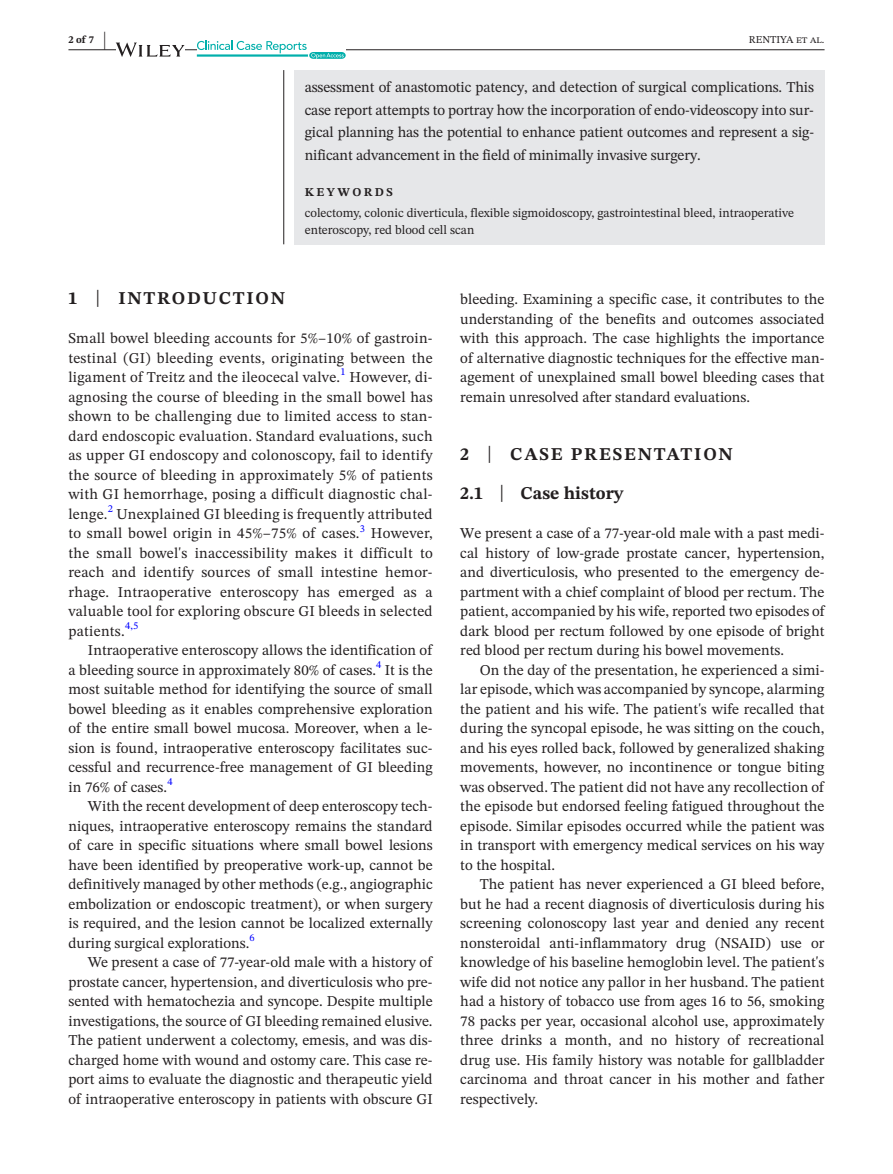
<style>
.page{position:relative;width:893px;height:1174px;background:#fff}
.page>*{position:absolute;margin:0;border:0;box-sizing:border-box;transform-origin:0 0}
.t1{font:700 18px/39px "STIX Two Text";letter-spacing:.1em;color:#231f20}
.t2{font:15px/19.5px "STIX Two Text";letter-spacing:.005em;color:#231f20;text-align:justify}
.t3{font:12.75px/17.2px "STIX Two Text";color:#231f20}
.t4{font:700 12px "STIX Two Text";letter-spacing:.2em;color:#231f20}
.t5{font:10.5px "STIX Two Text";color:#231f20}
.t6{font:10.5px "STIX Two Text";color:#00f}
.t7{font:700 10.5px "STIX Two Text";color:#231f20}
.s1{font-size:21px}
.s2{font-weight:400;font-size:23.7px}
</style>
<div class="page">
<hr style="left:68px;top:49px;width:756px;height:1px;background:#231f20">
<svg style="left:116px;top:43px;width:69px;height:14px"></svg>
<svg style="left:197px;top:41px;width:149px;height:18px"></svg>
<div style="left:294px;top:70px;width:530px;height:174px;background:#e6e7e9"></div>
<hr style="left:283px;top:70px;width:1px;height:174px;background:#231f20">
<p class="t7" style="left:68px;top:32px;width:39px">2 of 7 <span class="s1">|</span></p>
<p class="t5" style="left:749px;top:32px;width:77px">RENTIYA et al.</p>
<p class="t2" style="left:305px;top:76px;width:511px;line-height:22.5px">assessment of anastomotic patency, and detection of surgical complications. This case report attempts to portray how the incorporation of endo-videoscopy into sur&shy;gical planning has the potential to enhance patient outcomes and represent a sig&shy;nificant advancement in the field of minimally invasive surgery.</p>
<p class="t4" style="left:305px;top:183px;width:90px">KEYWORDS</p>
<p class="t3" style="left:305px;top:204px;width:491px">colectomy, colonic diverticula, flexible sigmoidoscopy, gastrointestinal bleed, intraoperative enteroscopy, red blood cell scan</p>
<p class="t1" style="left:68px;top:279px;width:218px">1 <span class="s2">|</span> INTRODUCTION</p>
<p class="t2" style="left:68px;top:328px;width:366px">Small bowel bleeding accounts for 5%–10% of gastroin&shy;testinal (GI) bleeding events, originating between the ligament of Treitz and the ileocecal valve.</p>
<p class="t6" style="left:341px;top:364px;width:7px">1</p>
<p class="t2" style="left:68px;top:367px;width:366px;text-indent:281px">However, di&shy;agnosing the course of bleeding in the small bowel has shown to be challenging due to limited access to stan&shy;dard endoscopic evaluation. Standard evaluations, such as upper GI endoscopy and colonoscopy, fail to identify the source of bleeding in approximately 5% of patients with GI hemorrhage, posing a difficult diagnostic chal&shy;lenge.</p>
<p class="t6" style="left:108px;top:501px;width:7px">2</p>
<p class="t2" style="left:68px;top:504px;width:366px;text-indent:48px">Unexplained GI bleeding is frequently attributed to small bowel origin in 45%–75% of cases.</p>
<p class="t6" style="left:360px;top:520px;width:7px">3</p>
<p class="t2" style="left:68px;top:523px;width:366px;text-indent:302px">However, the small bowel's inaccessibility makes it difficult to reach and identify sources of small intestine hemor&shy;rhage. Intraoperative enteroscopy has emerged as a valuable tool for exploring obscure GI bleeds in selected patients.</p>
<p class="t6" style="left:125px;top:618px;width:15px">4,5</p>
<p class="t2" style="left:68px;top:640px;width:365px;text-indent:20px">Intraoperative enteroscopy allows the identification of a bleeding source in approximately 80% of cases.</p>
<p class="t6" style="left:376px;top:657px;width:7px">4</p>
<p class="t2" style="left:68px;top:660px;width:366px;text-indent:316px">It is the most suitable method for identifying the source of small bowel bleeding as it enables comprehensive exploration of the entire small bowel mucosa. Moreover, when a le&shy;sion is found, intraoperative enteroscopy facilitates suc&shy;cessful and recurrence-free management of GI bleeding in 76% of cases.</p>
<p class="t6" style="left:167px;top:774px;width:7px">4</p>
<p class="t2" style="left:68px;top:796px;width:366px;text-indent:20px">With the recent development of deep enteroscopy tech&shy;niques, intraoperative enteroscopy remains the standard of care in specific situations where small bowel lesions have been identified by preoperative work-up, cannot be definitively managed by other methods (e.g., angiographic embolization or endoscopic treatment), or when surgery is required, and the lesion cannot be localized externally during surgical explorations.</p>
<p class="t6" style="left:249px;top:930px;width:7px">6</p>
<p class="t2" style="left:68px;top:952px;width:366px;text-indent:20px">We present a case of 77-year-old male with a history of prostate cancer, hypertension, and diverticulosis who pre&shy;sented with hematochezia and syncope. Despite multiple investigations, the source of GI bleeding remained elusive.<br>The patient underwent a colectomy, emesis, and was dis&shy;charged home with wound and ostomy care. This case re&shy;port aims to evaluate the diagnostic and therapeutic yield of intraoperative enteroscopy in patients with obscure GI</p>
<p class="t2" style="left:460px;top:289px;width:366px">bleeding. Examining a specific case, it contributes to the understanding of the benefits and outcomes associated with this approach. The case highlights the importance of alternative diagnostic techniques for the effective man&shy;agement of unexplained small bowel bleeding cases that remain unresolved after standard evaluations.</p>
<p class="t1" style="left:460px;top:435px;width:274px">2 <span class="s2">|</span> CASE PRESENTATION<br>2.1 <span class="s2">|</span> Case history</p>
<p class="t2" style="left:460px;top:523px;width:366px">We present a case of a 77-year-old male with a past medi&shy;cal history of low-grade prostate cancer, hypertension, and diverticulosis, who presented to the emergency de&shy;partment with a chief complaint of blood per rectum. The patient, accompanied by his wife, reported two episodes of dark blood per rectum followed by one episode of bright red blood per rectum during his bowel movements.</p>
<p class="t2" style="left:460px;top:660px;width:366px;text-indent:20px">On the day of the presentation, he experienced a simi&shy;lar episode, which was accompanied by syncope, alarming the patient and his wife. The patient's wife recalled that during the syncopal episode, he was sitting on the couch, and his eyes rolled back, followed by generalized shaking movements, however, no incontinence or tongue biting was observed. The patient did not have any recollection of the episode but endorsed feeling fatigued throughout the episode. Similar episodes occurred while the patient was in transport with emergency medical services on his way to the hospital.</p>
<p class="t2" style="left:460px;top:874px;width:366px;text-indent:20px">The patient has never experienced a GI bleed before, but he had a recent diagnosis of diverticulosis during his screening colonoscopy last year and denied any recent nonsteroidal anti-inflammatory drug (NSAID) use or knowledge of his baseline hemoglobin level. The patient's wife did not notice any pallor in her husband. The patient had a history of tobacco use from ages 16 to 56, smoking 78 packs per year, occasional alcohol use, approximately three drinks a month, and no history of recreational drug use. His family history was notable for gallbladder carcinoma and throat cancer in his mother and father respectively.</p>
</div>
